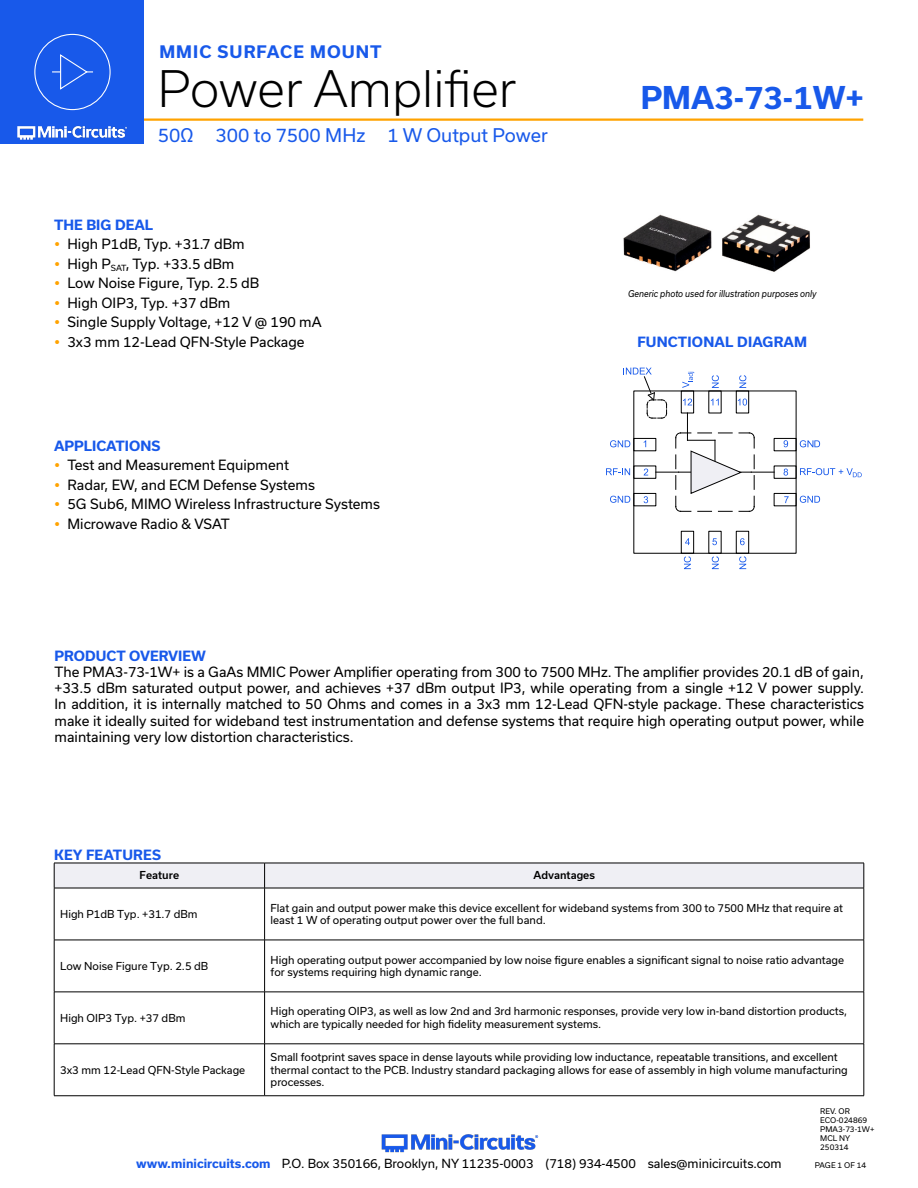
<style>
.page{position:relative;width:918px;height:1188px;background:#fff}
.page>*{position:absolute;margin:0;border:0;box-sizing:border-box;transform-origin:0 0}
.t1{font:300 48px "Usual";color:#000}
.t2{font:700 30px "Usual";color:#1859ea}
.t3{font:18px "Usual";color:#1859ea}
.t4{font:700 16.5px "Usual";letter-spacing:.065em;color:#1859ea}
.Regular_Copy{font:13.5px/16.2px "Usual";color:#000;text-align:justify}
.Blue_Headers{font:700 13.5px "Usual";color:#1859ea}
.t5{font:12px "Usual";color:#000}
.Table_Body_Left_Justified{font:10.5px/12.6px "Usual";color:#000}
.Table_Header_Center{font:500 10.5px "Usual";color:#000}
.t6{font:italic 9px "Usual";color:#000;scale:.9 1}
.Revision{font:7.5px "Usual";color:#000}
.s1{font-weight:700;color:#1859ea}
</style>
<div class="page">
<img style="left:381px;top:1134px;width:158px;height:19px">
<hr style="left:130px;top:118px;width:733px;height:3px;background:#ffa300">
<div style="left:0;top:0;width:144px;height:144px;background:#1859ea"></div>
<img style="left:17px;top:120px;width:128px;height:20px">
<svg style="left:54px;top:863px;width:811px;height:25px"></svg>
<hr style="left:54px;top:888px;width:211px;height:1px;background:#000">
<hr style="left:54px;top:888px;width:1px;height:52px;background:#000">
<hr style="left:265px;top:888px;width:599px;height:1px;background:#000">
<hr style="left:264px;top:888px;width:1px;height:52px;background:#000">
<hr style="left:864px;top:888px;width:1px;height:52px;background:#000">
<hr style="left:54px;top:940px;width:211px;height:1px;background:#000">
<hr style="left:54px;top:940px;width:1px;height:52px;background:#000">
<hr style="left:265px;top:940px;width:599px;height:1px;background:#000">
<hr style="left:264px;top:940px;width:1px;height:52px;background:#000">
<hr style="left:864px;top:940px;width:1px;height:52px;background:#000">
<hr style="left:54px;top:992px;width:211px;height:1px;background:#000">
<hr style="left:54px;top:992px;width:1px;height:52px;background:#000">
<hr style="left:265px;top:992px;width:599px;height:1px;background:#000">
<hr style="left:264px;top:992px;width:1px;height:52px;background:#000">
<hr style="left:864px;top:992px;width:1px;height:52px;background:#000">
<hr style="left:54px;top:1044px;width:211px;height:1px;background:#000">
<hr style="left:54px;top:1044px;width:1px;height:52px;background:#000">
<hr style="left:265px;top:1044px;width:599px;height:1px;background:#000">
<hr style="left:264px;top:1044px;width:1px;height:52px;background:#000">
<hr style="left:864px;top:1044px;width:1px;height:52px;background:#000">
<hr style="left:54px;top:1095px;width:211px;height:1px;background:#000">
<hr style="left:265px;top:1095px;width:599px;height:1px;background:#000">
<img style="left:623px;top:214px;width:187px;height:58px">
<div style="left:34px;top:34px;width:77px;height:76px;border:1px solid #fff;border-radius:50%"></div>
<svg style="left:52px;top:54px;width:41px;height:36px"></svg>
<div style="left:736px;top:531px;width:13px;height:22px;border:1px solid #000"></div>
<div style="left:681px;top:531px;width:13px;height:22px;border:1px solid #000"></div>
<div style="left:774px;top:466px;width:22px;height:13px;border:1px solid #000"></div>
<div style="left:774px;top:493px;width:22px;height:13px;border:1px solid #000"></div>
<div style="left:774px;top:438px;width:22px;height:13px;border:1px solid #000"></div>
<svg style="left:685px;top:538px;width:5px;height:7px"></svg>
<svg style="left:712px;top:538px;width:5px;height:7px"></svg>
<svg style="left:740px;top:538px;width:5px;height:7px"></svg>
<svg style="left:784px;top:440px;width:4px;height:7px"></svg>
<svg style="left:784px;top:469px;width:4px;height:7px"></svg>
<svg style="left:784px;top:496px;width:5px;height:7px"></svg>
<svg style="left:684px;top:556px;width:7px;height:13px"></svg>
<svg style="left:712px;top:556px;width:7px;height:13px"></svg>
<svg style="left:739px;top:556px;width:7px;height:13px"></svg>
<svg style="left:800px;top:468px;width:62px;height:9px"></svg>
<svg style="left:800px;top:440px;width:20px;height:7px"></svg>
<svg style="left:800px;top:496px;width:20px;height:7px"></svg>
<svg style="left:606px;top:368px;width:168px;height:144px"></svg>
<h3 class="t4" style="left:159px;top:42px;width:224px">MMIC SURFACE MOUNT</h3>
<h1 class="t1" style="left:158px;top:62px;width:360px">Power Amplifier</h1>
<h3 class="t3" style="left:158px;top:125px;width:391px">50Ω 300 to 7500 MHz 1 W Output Power</h3>
<p class="Blue_Headers" style="left:54px;top:217px;width:101px">THE BIG DEAL</p>
<p class="Regular_Copy" style="left:68px;top:236px;width:179px">High P1dB, Typ. +31.7 dBm</p>
<p class="Regular_Copy" style="left:68px;top:256px;width:168px">High P<sub>SAT</sub>, Typ. +33.5 dBm</p>
<p class="Regular_Copy" style="left:68px;top:275px;width:193px">Low Noise Figure, Typ. 2.5 dB</p>
<p class="Regular_Copy" style="left:68px;top:295px;width:164px">High OIP3, Typ. +37 dBm</p>
<p class="Regular_Copy" style="left:68px;top:314px;width:256px">Single Supply Voltage, +12 V @ 190 mA</p>
<p class="Regular_Copy" style="left:68px;top:334px;width:239px">3x3 mm 12-Lead QFN-Style Package</p>
<p class="Blue_Headers" style="left:54px;top:438px;width:108px">APPLICATIONS</p>
<p class="Regular_Copy" style="left:68px;top:457px;width:223px">Test and Measurement Equipment</p>
<p class="Regular_Copy" style="left:68px;top:476px;width:249px">Radar, EW, and ECM Defense Systems</p>
<p class="Regular_Copy" style="left:68px;top:496px;width:314px">5G Sub6, MIMO Wireless Infrastructure Systems</p>
<p class="Regular_Copy" style="left:68px;top:515px;width:164px">Microwave Radio &amp; VSAT</p>
<h2 class="t2" style="left:641px;top:80px;width:225px">PMA3-73-1W+</h2>
<p class="t6" style="left:628px;top:288px;width:211px">Generic photo used for illustration purposes only</p>
<p class="Blue_Headers" style="left:637px;top:334px;width:171px">FUNCTIONAL DIAGRAM</p>
<p class="Blue_Headers" style="left:55px;top:648px;width:153px">PRODUCT OVERVIEW</p>
<p class="Regular_Copy" style="left:55px;top:664px;width:811px">The PMA3-73-1W+ is a GaAs MMIC Power Amplifier operating from 300 to 7500 MHz. The amplifier provides 20.1 dB of gain, +33.5 dBm saturated output power, and achieves +37 dBm output IP3, while operating from a single +12 V power supply.<br>In addition, it is internally matched to 50 Ohms and comes in a 3x3 mm 12-Lead QFN-style package. These characteristics make it ideally suited for wideband test instrumentation and defense systems that require high operating output power, while maintaining very low distortion characteristics.</p>
<p class="Blue_Headers" style="left:54px;top:847px;width:108px">KEY FEATURES</p>
<p class="Table_Header_Center" style="left:140px;top:869px;width:41px">Feature</p>
<p class="Table_Header_Center" style="left:533px;top:869px;width:63px">Advantages</p>
<p class="Table_Body_Left_Justified" style="left:60px;top:908px;width:139px">High P1dB Typ. +31.7 dBm</p>
<p class="Table_Body_Left_Justified" style="left:271px;top:901px;width:574px">Flat gain and output power make this device excellent for wideband systems from 300 to 7500 MHz that require at least 1 W of operating output power over the full band.</p>
<p class="Table_Body_Left_Justified" style="left:60px;top:960px;width:150px">Low Noise Figure Typ. 2.5 dB</p>
<p class="Table_Body_Left_Justified" style="left:271px;top:953px;width:575px">High operating output power accompanied by low noise figure enables a significant signal to noise ratio advantage for systems requiring high dynamic range.</p>
<p class="Table_Body_Left_Justified" style="left:60px;top:1012px;width:127px">High OIP3 Typ. +37 dBm</p>
<p class="Table_Body_Left_Justified" style="left:271px;top:1005px;width:578px">High operating OIP3, as well as low 2nd and 3rd harmonic responses, provide very low in-band distortion products, which are typically needed for high fidelity measurement systems.</p>
<p class="Table_Body_Left_Justified" style="left:60px;top:1063px;width:187px">3x3 mm 12-Lead QFN-Style Package</p>
<p class="Table_Body_Left_Justified" style="left:271px;top:1051px;width:579px">Small footprint saves space in dense layouts while providing low inductance, repeatable transitions, and excellent thermal contact to the PCB. Industry standard packaging allows for ease of assembly in high volume manufacturing processes.</p>
<p class="Revision" style="left:820px;top:1107px;width:31px">REV. OR</p>
<p class="Revision" style="left:820px;top:1116px;width:48px">ECO-024869</p>
<p class="Revision" style="left:820px;top:1125px;width:56px">PMA3-73-1W+</p>
<p class="Revision" style="left:820px;top:1134px;width:31px">MCL NY</p>
<p class="Revision" style="left:820px;top:1143px;width:30px">250314</p>
<p class="t5" style="left:136px;top:1157px;width:647px"><span class="s1">www.minicircuits.com</span> P.O. Box 350166, Brooklyn, NY 11235-0003 (718) 934-4500 sales@minicircuits.com</p>
<p class="Revision" style="left:815px;top:1161px;width:53px">PAGE 1 OF 14</p>
</div>
